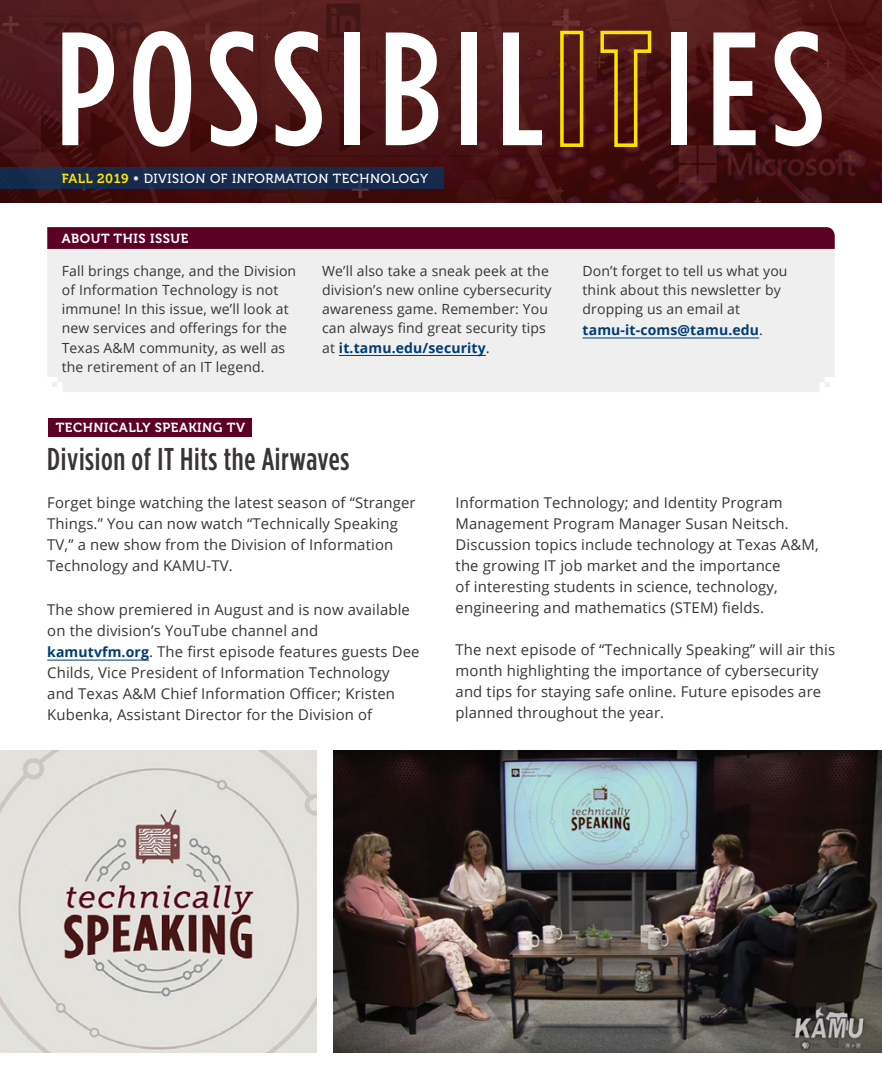
<style>
.page{position:relative;width:882px;height:1071px;background:#fff}
.page>*{position:absolute;margin:0;border:0;box-sizing:border-box;transform-origin:0 0}
.Possibilities_Header{font:500 161px "Gotham Condensed";letter-spacing:.075em;color:#fff}
.NEW_Heading{font:500 31.5px "Gotham Condensed";letter-spacing:.02em;color:#383534}
.NEW_Body_Text_3{font:14.88px/21px "Open Sans";letter-spacing:.01em;color:#383534}
.NEW_Body_Text{font:14.88px/21px "Open Sans";letter-spacing:.01em;color:#383534}
.NEW_Body_Text-2{font:14px/19.2px "Open Sans";letter-spacing:.01em;color:#383534}
.NEW_Body_Text_2{font:14px/19.2px "Open Sans";letter-spacing:.01em;color:#383534}
.NEW_Body_Text_2-2{font:700 14px "Open Sans";letter-spacing:.01em;color:#003c71}
.NEW_Subhead{font:13.12px "Museo 500";letter-spacing:.04em;color:#fff}
.NEW_Subhead-2{font:13.12px "Museo 700";letter-spacing:.04em;color:#fff}
.NEW_About_This_Issue{font:13.12px "Museo 700";letter-spacing:.04em;color:#fff}
.s1{font-family:"Museo 700";color:#fce300}
.s2{font-weight:700;color:#003c71}
.s3{font-size:14.88px}
.s4{font-weight:400;color:#383534}
.s5{font-weight:700;font-size:14px;color:#003c71}
</style>
<div class="page">
<div style="left:47px;top:249px;width:788px;height:143px;background:#efeff0"></div>
<div style="left:49px;top:418px;width:203px;height:19px;background:#5d0025"></div>
<svg style="left:47px;top:227px;width:788px;height:22px;background:#5e0227"></svg>
<hr style="left:339px;top:355px;width:147px;height:1px;background:#003c71">
<hr style="left:583px;top:338px;width:176px;height:1px;background:#003c71">
<hr style="left:47px;top:660px;width:102px;height:1px;background:#003c71">
<img style="left:0;top:751px;width:316px;height:302px">
<img style="left:334px;top:751px;width:548px;height:302px">
<img style="left:0;top:0;width:882px;height:203px">
<div style="left:0;top:167px;width:443px;height:22px;background:#182b4e"></div>
<div style="left:560px;top:31px;width:23px;height:116px;border:4px solid #fce300"></div>
<svg style="left:599px;top:29px;width:54px;height:120px;background:#693712"></svg>
<h1 class="Possibilities_Header" style="left:56px;top:0;width:770px">POSSIBIL IES</h1>
<h2 class="NEW_Subhead" style="left:62px;top:171px;width:368px"><span class="s1">FALL 2019</span> • DIVISION OF INFORMATION TECHNOLOGY</h2>
<h2 class="NEW_About_This_Issue" style="left:62px;top:231px;width:128px">ABOUT THIS ISSUE</h2>
<p class="NEW_Body_Text-2" style="left:62px;top:261px;width:236px">Fall brings change, and the Division of Information Technology is not immune! In this issue, we’ll look at new services and offerings for the Texas A&amp;M community, as well as the retirement of an IT legend.</p>
<p class="NEW_Body_Text-2" style="left:322px;top:261px;width:231px">We’ll also take a sneak peek at the division’s new online cybersecurity awareness game. Remember: You can always find great security tips at <span class="s2">it.tamu.edu/security</span><span class="s3">.</span></p>
<p class="NEW_Body_Text_2" style="left:583px;top:261px;width:207px">Don’t forget to tell us what you think about this newsletter by dropping us an email at</p>
<p class="NEW_Body_Text_2-2" style="left:583px;top:320px;width:182px">tamu-it-coms@tamu.edu<span class="s4">.</span></p>
<h2 class="NEW_Subhead-2" style="left:56px;top:421px;width:191px">TECHNICALLY SPEAKING TV</h2>
<h2 class="NEW_Heading" style="left:47px;top:442px;width:304px">Division of IT Hits the Airwaves</h2>
<p class="NEW_Body_Text" style="left:47px;top:491px;width:370px">Forget binge watching the latest season of “Stranger Things.” You can now watch “Technically Speaking TV,” a new show from the Division of Information Technology and KAMU-TV.</p>
<p class="NEW_Body_Text_3" style="left:47px;top:599px;width:364px">The show premiered in August and is now available on the division’s YouTube channel and</p>
<p class="NEW_Body_Text_3" style="left:47px;top:641px;width:374px"><span class="s5">kamutvfm.org</span>. The first episode features guests Dee Childs, Vice President of Information Technology and Texas A&amp;M Chief Information Officer; Kristen Kubenka, Assistant Director for the Division of</p>
<p class="NEW_Body_Text_3" style="left:456px;top:491px;width:365px">Information Technology; and Identity Program Management Program Manager Susan Neitsch.<br>Discussion topics include technology at Texas A&amp;M, the growing IT job market and the importance<br>of interesting students in science, technology, engineering and mathematics (STEM) fields.</p>
<p class="NEW_Body_Text" style="left:456px;top:638px;width:381px">The next episode of “Technically Speaking” will air this month highlighting the importance of cybersecurity and tips for staying safe online. Future episodes are planned throughout the year.</p>
</div>
